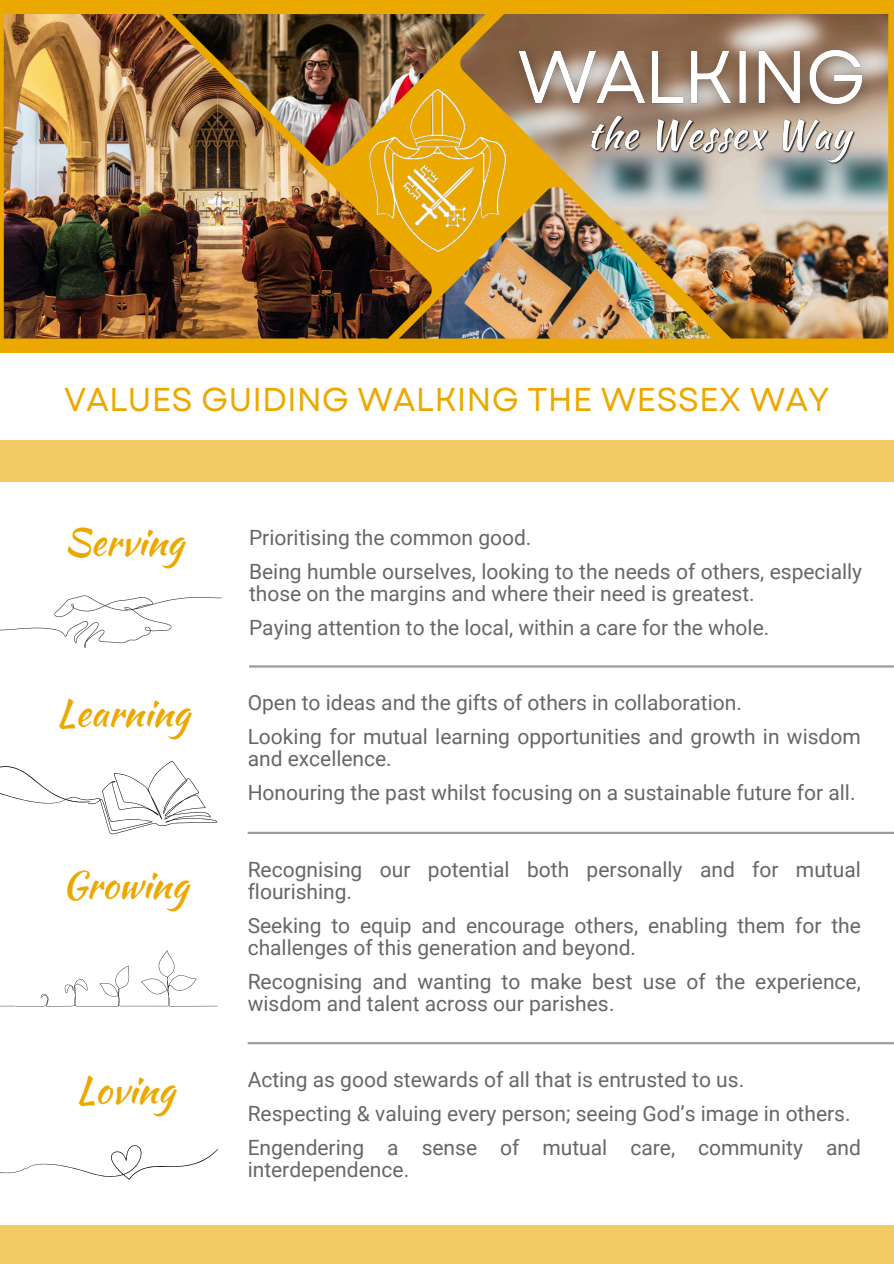
<style>
.page{position:relative;width:894px;height:1264px;background:#fff}
.page>*{position:absolute;margin:0;border:0;box-sizing:border-box;transform-origin:0 0}
.t1{font:37.5px "Kaushan Script";color:#eba900}
.t2{font:33px "Garet";color:#eba900}
.t3{font:21px/22px "Roboto";color:#676767}
</style>
<div class="page">
<div style="left:0;top:1224px;width:893px;height:39px;background:#f3cb66"></div>
<div style="left:0;top:440px;width:893px;height:42px;background:#f3cb66"></div>
<div style="left:0;top:0;width:893px;height:352px;background:#eba900"></div>
<img style="left:4px;top:14px;width:395px;height:324px">
<img style="left:485px;top:14px;width:402px;height:324px">
<img style="left:399px;top:187px;width:313px;height:151px">
<img style="left:172px;top:14px;width:313px;height:152px">
<img style="left:307px;top:41px;width:259px;height:259px">
<svg style="left:0;top:595px;width:221px;height:52px"></svg>
<svg style="left:0;top:950px;width:217px;height:56px"></svg>
<svg style="left:0;top:1145px;width:218px;height:35px"></svg>
<svg style="left:0;top:761px;width:217px;height:73px"></svg>
<div style="left:0;top:664px;width:37px;height:101px;background:#fff"></div>
<img style="left:496px;top:23px;width:387px;height:109px">
<img style="left:586px;top:105px;width:272px;height:62px">
<hr style="left:249px;top:665px;width:644px;height:2px;background:#9b9ca0">
<hr style="left:247px;top:831px;width:646px;height:3px;background:#9b9ca0">
<hr style="left:247px;top:1042px;width:646px;height:2px;background:#9b9ca0">
<p class="t2" style="left:64px;top:375px;width:767px">VALUES GUIDING WALKING THE WESSEX WAY</p>
<h2 class="t1" style="left:64px;top:514px;width:121px">Serving</h2>
<p class="t3" style="left:249px;top:526px;width:284px">Prioritising the common good.</p>
<p class="t3" style="left:249px;top:560px;width:614px">Being humble ourselves, looking to the needs of others, especially those on the margins and where their need is greatest.</p>
<p class="t3" style="left:249px;top:616px;width:521px">Paying attention to the local, within a care for the whole.</p>
<p class="t1" style="left:57px;top:685px;width:134px">Learning</p>
<p class="t3" style="left:247px;top:692px;width:495px">Open to ideas and the gifts of others in collaboration.</p>
<p class="t3" style="left:247px;top:726px;width:614px">Looking for mutual learning opportunities and growth in wisdom and excellence.</p>
<p class="t3" style="left:247px;top:782px;width:609px">Honouring the past whilst focusing on a sustainable future for all.</p>
<p class="t1" style="left:62px;top:857px;width:127px">Growing</p>
<p class="t3" style="left:247px;top:858px;width:614px">Recognising our potential both personally and for mutual flourishing.</p>
<p class="t3" style="left:247px;top:914px;width:614px">Seeking to equip and encourage others, enabling them for the challenges of this generation and beyond.</p>
<p class="t3" style="left:247px;top:970px;width:614px">Recognising and wanting to make best use of the experience, wisdom and talent across our parishes.</p>
<p class="t1" style="left:76px;top:1061px;width:100px">Loving</p>
<p class="t3" style="left:247px;top:1068px;width:498px">Acting as good stewards of all that is entrusted to us.</p>
<h2 class="t3" style="left:247px;top:1102px;width:604px">Respecting &amp; valuing every person; seeing God’s image in others.</h2>
<p class="t3" style="left:247px;top:1136px;width:614px">Engendering a sense of mutual care, community and interdependence.</p>
</div>
